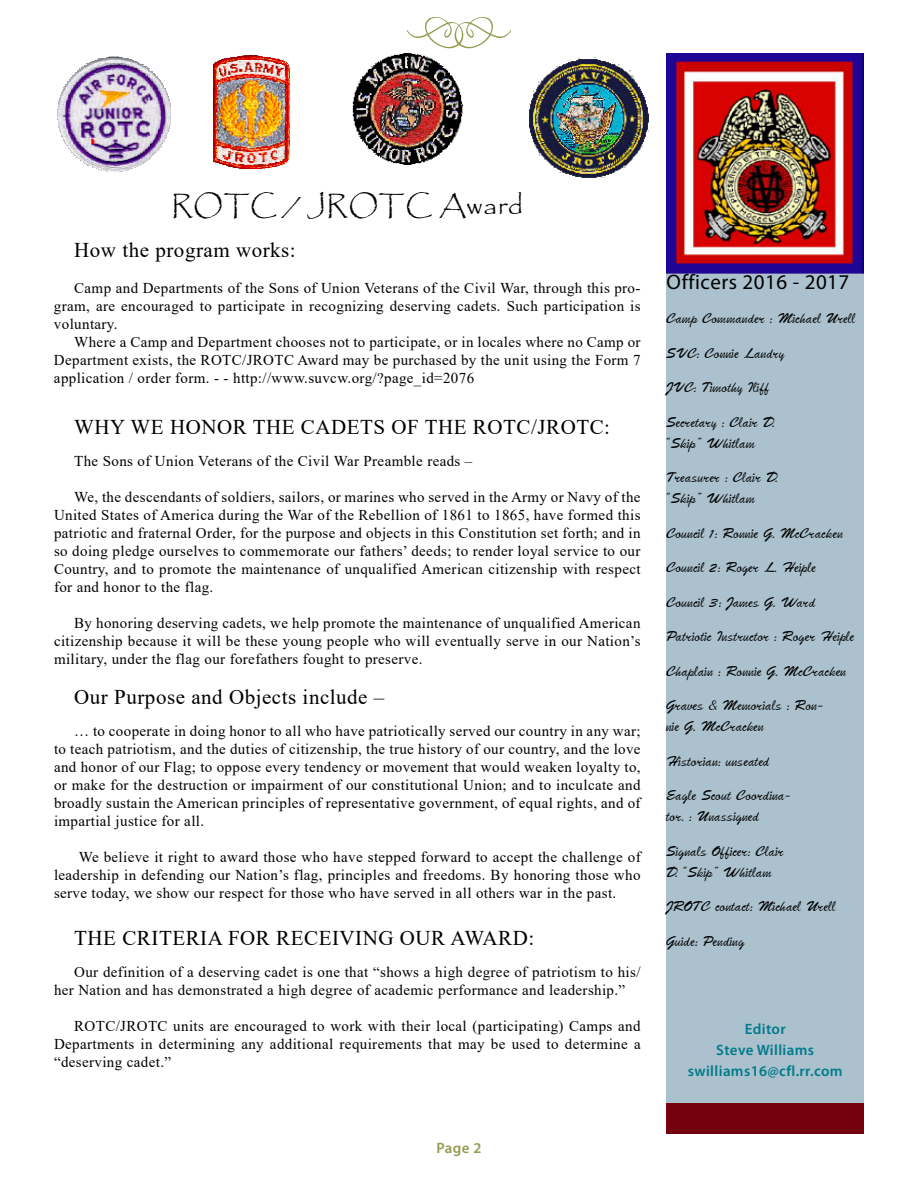
<style>
.page{position:relative;width:918px;height:1188px;background:#fff}
.page>*{position:absolute;margin:0;border:0;box-sizing:border-box;transform-origin:0 0}
.t1{font:27px "Papyrus";letter-spacing:.025em;color:#000}
.t2{font:21px "Times New Roman";letter-spacing:.025em;color:#000}
.t3{font:21px "Myriad Pro";letter-spacing:.025em;color:#000}
.t4{font:15px/18px "Times New Roman";letter-spacing:.025em;color:#000;text-align:justify}
.t5{font:15px/21px "Bristle";letter-spacing:.025em;color:#000}
.t6{font:600 15px/21px "Myriad Pro";letter-spacing:.025em;color:#007a8a;text-align:center}
.t7{font:600 15px "Myriad Pro";color:#949b51}
</style>
<div class="page">
<div style="left:666px;top:54px;width:198px;height:1080px;background:#abc1cd"></div>
<div style="left:666px;top:1103px;width:198px;height:31px;background:#75000e"></div>
<img style="left:666px;top:54px;width:198px;height:219px">
<svg style="left:407px;top:17px;width:104px;height:32px"></svg>
<img style="left:57px;top:56px;width:114px;height:116px">
<img style="left:213px;top:55px;width:77px;height:114px">
<img style="left:352px;top:54px;width:110px;height:111px">
<img style="left:529px;top:58px;width:120px;height:120px">
<h1 class="t1" style="left:171px;top:189px;width:353px">ROTC / JROTC Award</h1>
<h2 class="t2" style="left:74px;top:236px;width:223px">How the program works:</h2>
<p class="t4" style="left:54px;top:279px;width:588px;text-indent:20px">Camp and Departments of the Sons of Union Veterans of the Civil War, through this pro&shy;gram, are encouraged to participate in recognizing deserving cadets. Such participation is voluntary.</p>
<p class="t4" style="left:54px;top:333px;width:588px;text-indent:20px">Where a Camp and Department chooses not to participate, or in locales where no Camp or Department exists, the ROTC/JROTC Award may be purchased by the unit using the Form 7 application / order form. - - http://www.suvcw.org/?page_id=2076</p>
<h2 class="t2" style="left:74px;top:412px;width:537px">WHY WE HONOR THE CADETS OF THE ROTC/JROTC:</h2>
<p class="t4" style="left:74px;top:452px;width:400px">The Sons of Union Veterans of the Civil War Preamble reads –</p>
<p class="t4" style="left:54px;top:488px;width:588px;text-indent:20px">We, the descendants of soldiers, sailors, or marines who served in the Army or Navy of the United States of America during the War of the Rebellion of 1861 to 1865, have formed this patriotic and fraternal Order, for the purpose and objects in this Constitution set forth; and in so doing pledge ourselves to commemorate our fathers’ deeds; to render loyal service to our Country, and to promote the maintenance of unqualified American citizenship with respect for and honor to the flag.</p>
<p class="t4" style="left:54px;top:614px;width:588px;text-indent:20px">By honoring deserving cadets, we help promote the maintenance of unqualified American citizenship because it will be these young people who will eventually serve in our Nation’s military, under the flag our forefathers fought to preserve.</p>
<h2 class="t2" style="left:74px;top:682px;width:312px">Our Purpose and Objects include –</h2>
<p class="t4" style="left:54px;top:722px;width:588px;text-indent:20px">… to cooperate in doing honor to all who have patriotically served our country in any war; to teach patriotism, and the duties of citizenship, the true history of our country, and the love and honor of our Flag; to oppose every tendency or movement that would weaken loyalty to, or make for the destruction or impairment of our constitutional Union; and to inculcate and broadly sustain the American principles of representative government, of equal rights, and of impartial justice for all.</p>
<p class="t4" style="left:54px;top:848px;width:588px;text-indent:25px">We believe it right to award those who have stepped forward to accept the challenge of leadership in defending our Nation’s flag, principles and freedoms. By honoring those who serve today, we show our respect for those who have served in all others war in the past.</p>
<h2 class="t2" style="left:74px;top:923px;width:461px">THE CRITERIA FOR RECEIVING OUR AWARD:</h2>
<p class="t4" style="left:54px;top:963px;width:588px;text-indent:20px">Our definition of a deserving cadet is one that “shows a high degree of patriotism to his/ her Nation and has demonstrated a high degree of academic performance and leadership.”</p>
<p class="t4" style="left:54px;top:1017px;width:588px;text-indent:20px">ROTC/JROTC units are encouraged to work with their local (participating) Camps and Departments in determining any additional requirements that may be used to determine a “deserving cadet.”</p>
<h2 class="t3" style="left:666px;top:269px;width:184px">Officers 2016 - 2017</h2>
<p class="t5" style="left:666px;top:308px;width:191px">Camp Commander : Michael Urell</p>
<p class="t5" style="left:666px;top:343px;width:119px">SVC: Connie Landry</p>
<p class="t5" style="left:666px;top:377px;width:104px">JVC: Timothy Iliff</p>
<p class="t5" style="left:666px;top:412px;width:110px">Secretary : Clair D. “Skip” Whitlam</p>
<p class="t5" style="left:666px;top:467px;width:113px">Treasurer : Clair D. “Skip” Whitlam</p>
<p class="t5" style="left:666px;top:523px;width:178px">Council 1: Ronnie G. McCracken</p>
<p class="t5" style="left:666px;top:557px;width:151px">Council 2: Roger L. Heiple</p>
<p class="t5" style="left:666px;top:592px;width:151px">Council 3: James G. Ward</p>
<p class="t5" style="left:666px;top:626px;width:190px">Patriotic Instructor : Roger Heiple</p>
<p class="t5" style="left:666px;top:661px;width:181px">Chaplain : Ronnie G. McCracken</p>
<p class="t5" style="left:666px;top:695px;width:158px">Graves &amp; Memorials : Ron&shy;nie G. McCracken</p>
<p class="t5" style="left:666px;top:751px;width:105px">Historian: unseated</p>
<p class="t5" style="left:666px;top:785px;width:126px">Eagle Scout Coordina&shy;tor. : Unassigned</p>
<p class="t5" style="left:666px;top:841px;width:119px">Signals Officer: Clair<br>D. “Skip” Whitlam</p>
<p class="t5" style="left:666px;top:896px;width:171px">JROTC contact: Michael Urell</p>
<p class="t5" style="left:666px;top:931px;width:80px">Guide: Pending</p>
<p class="t6" style="left:688px;top:1018px;width:156px">Editor<br>Steve Williams swilliams16@cfl.rr.com</p>
<p class="t7" style="left:436px;top:1138px;width:47px">Page 2</p>
</div>
